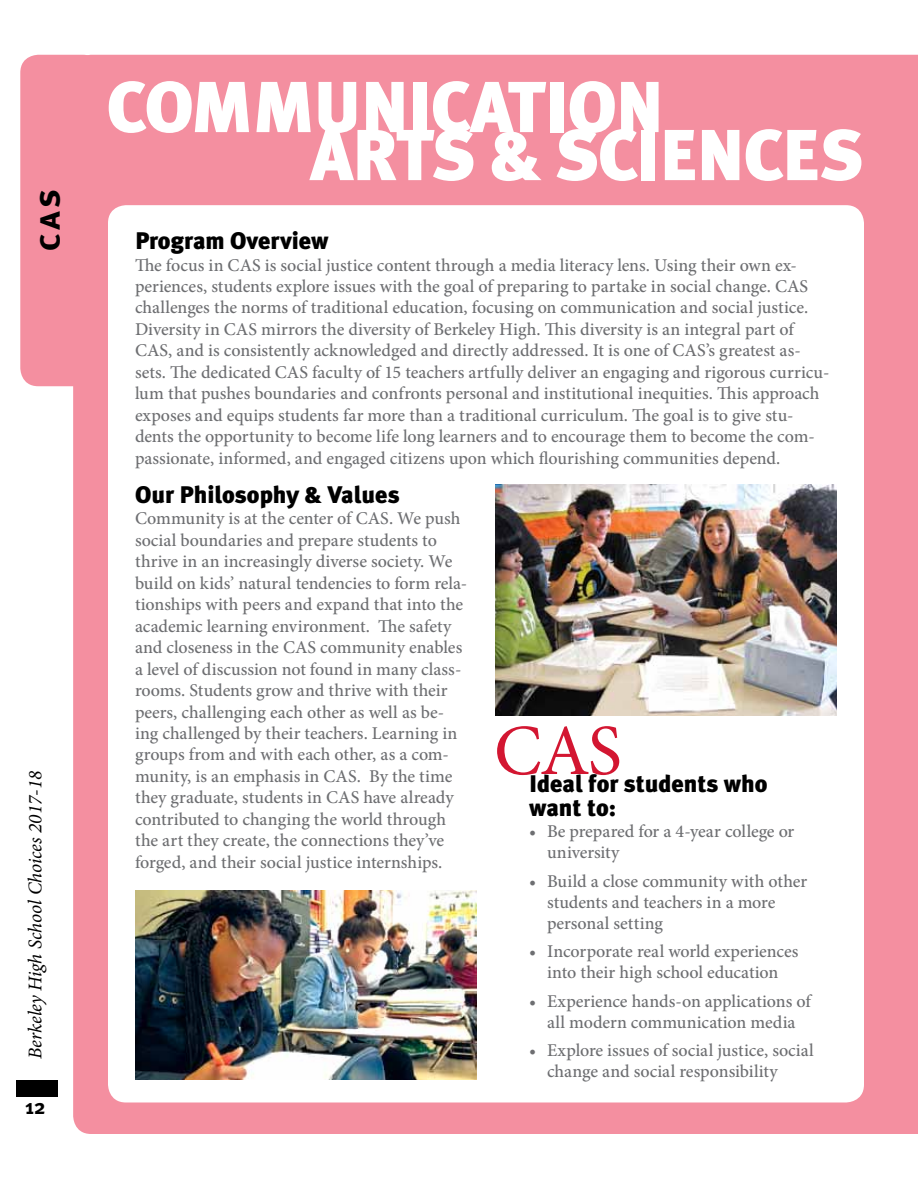
<style>
.page{position:relative;width:918px;height:1188px;background:#fff}
.page>*{position:absolute;margin:0;border:0;box-sizing:border-box;transform-origin:0 0}
.t1{font:900 72px "Meta Plus";letter-spacing:-.02em;color:#fff}
.t2{font:72px "Minion Pro";color:#d31631}
.t3{font:36px "Meta Plus Bold Caps";color:#000}
.t4{font:900 24px/24px "Meta Plus";color:#000}
.t5{font:700 21px "Meta Plus";color:#000}
.t6{font:italic 19.5px "Minion Pro";letter-spacing:-.005em;color:#000}
.t7{font:500 18px/21.5px "Minion Pro";color:#6d6e71}
</style>
<div class="page">
<div style="left:16px;top:1081px;width:42px;height:16px;background:#000"></div>
<div style="left:20px;top:55px;width:81px;height:331px;background:#f48fa0;border-radius:18px"></div>
<div style="left:73px;top:55px;width:845px;height:1079px;background:#f48fa0"></div>
<div style="left:108px;top:205px;width:756px;height:897px;background:#fff;border-radius:18px"></div>
<img style="left:495px;top:484px;width:342px;height:232px">
<img style="left:135px;top:891px;width:341px;height:189px">
<h2 class="t3" style="left:26px;top:251px;width:64px;rotate:-90deg">cas</h2>
<p class="t6" style="left:22px;top:1059px;width:290px;rotate:-90deg">Berkeley High School Choices 2017-18</p>
<p class="t5" style="left:26px;top:1095px;width:21px">12</p>
<h1 class="t1" style="left:107px;top:65px;width:559px">COMMUNICATION</h1>
<h1 class="t1" style="left:310px;top:113px;width:555px">ARTS &amp; SCIENCES</h1>
<h3 class="t4" style="left:135px;top:229px;width:195px">Program Overview</h3>
<p class="t7" style="left:135px;top:254px;width:696px">The focus in CAS is social justice content through a media literacy lens. Using their own ex&shy;periences, students explore issues with the goal of preparing to partake in social change. CAS challenges the norms of traditional education, focusing on communication and social justice.<br>Diversity in CAS mirrors the diversity of Berkeley High. This diversity is an integral part of CAS, and is consistently acknowledged and directly addressed. It is one of CAS’s greatest as&shy;sets. The dedicated CAS faculty of 15 teachers artfully deliver an engaging and rigorous curricu&shy;lum that pushes boundaries and confronts personal and institutional inequities. This approach exposes and equips students far more than a traditional curriculum. The goal is to give stu&shy;dents the opportunity to become life long learners and to encourage them to become the com&shy;passionate, informed, and engaged citizens upon which flourishing communities depend.</p>
<h3 class="t4" style="left:135px;top:483px;width:266px">Our Philosophy &amp; Values</h3>
<p class="t7" style="left:135px;top:508px;width:334px">Community is at the center of CAS. We push social boundaries and prepare students to thrive in an increasingly diverse society. We build on kids’ natural tendencies to form rela&shy;tionships with peers and expand that into the academic learning environment. The safety and closeness in the CAS community enables a level of discussion not found in many class&shy;rooms. Students grow and thrive with their peers, challenging each other as well as be&shy;ing challenged by their teachers. Learning in groups from and with each other, as a com&shy;munity, is an emphasis in CAS. By the time they graduate, students in CAS have already contributed to changing the world through the art they create, the connections they’ve forged, and their social justice internships.</p>
<h1 class="t2" style="left:494px;top:703px;width:129px">CAS</h1>
<h3 class="t4" style="left:529px;top:772px;width:240px">Ideal for students who want to:</h3>
<p class="t7" style="left:547px;top:821px;width:249px;line-height:21px;text-indent:-18px">• Be prepared for a 4-year college or university</p>
<p class="t7" style="left:547px;top:870px;width:262px;line-height:21px;text-indent:-18px">• Build a close community with other students and teachers in a more personal setting</p>
<p class="t7" style="left:529px;top:941px;width:271px;line-height:21px;text-align:center">• Incorporate real world experiences into their high school education</p>
<p class="t7" style="left:529px;top:991px;width:283px;line-height:21px;text-align:center">• Experience hands-on applications of all modern communication media</p>
<p class="t7" style="left:547px;top:1040px;width:268px;line-height:21px;text-indent:-18px">• Explore issues of social justice, social change and social responsibility</p>
</div>
